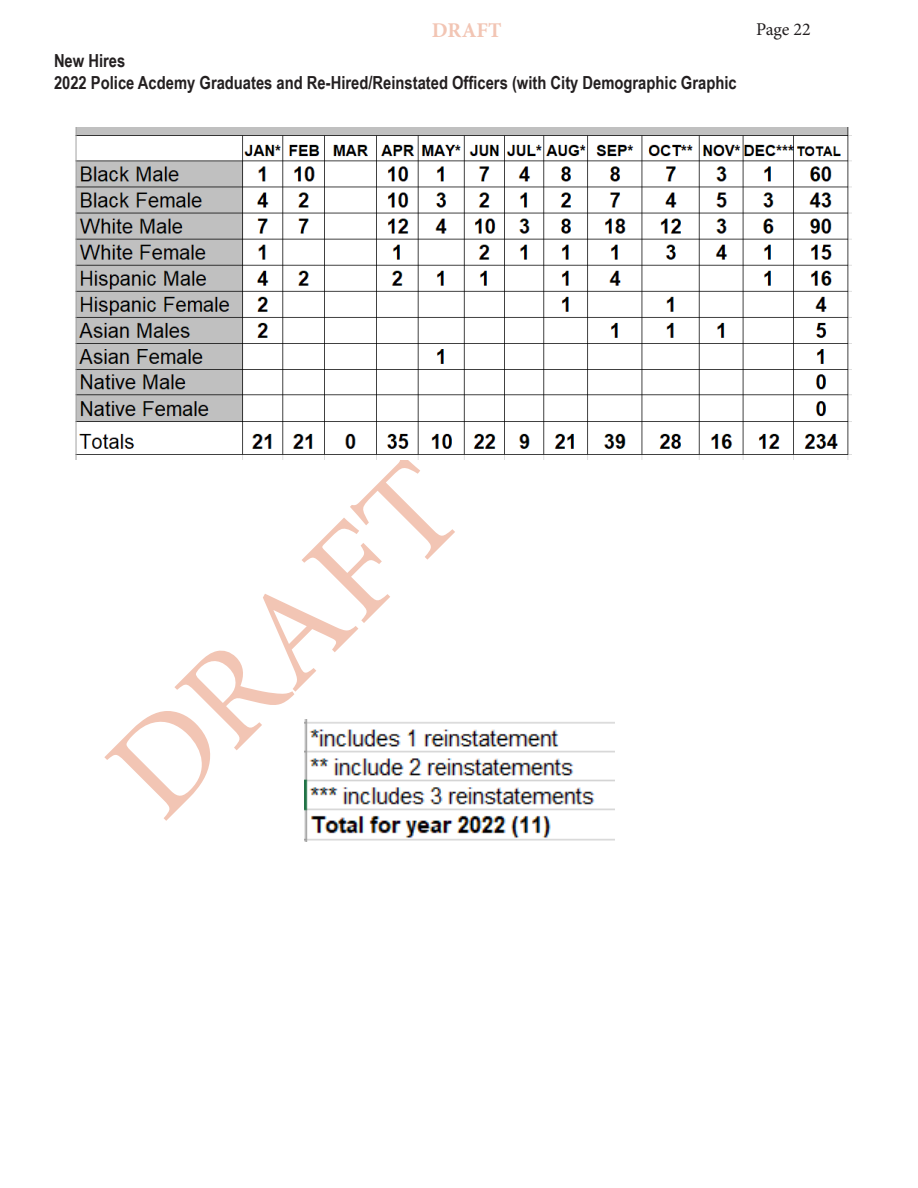
<style>
.page{position:relative;width:918px;height:1188px;background:#fff}
.page>*{position:absolute;margin:0;border:0;box-sizing:border-box;transform-origin:0 0}
.t1{font:136.5px "Minion Pro";color:#f2c5b4}
.t2{font:700 21px "Minion Pro";color:#f2c5b4}
.t3{font:700 18px "Arial Narrow";color:#231f20}
.t4{font:18px "Minion Pro";letter-spacing:-.005em;color:#231f20}
</style>
<div class="page">
<img style="left:76px;top:127px;width:776px;height:332px">
<img style="left:304px;top:720px;width:311px;height:121px">
<p class="t2" style="left:432px;top:15px;width:71px">DRAFT</p>
<p class="t4" style="left:756px;top:17px;width:56px">Page 22</p>
<p class="t3" style="left:54px;top:47px;width:73px">New Hires</p>
<p class="t3" style="left:54px;top:69px;width:684px">2022 Police Acdemy Graduates and Re-Hired/Reinstated Officers (with City Demographic Graphic</p>
<h1 class="t1" style="left:68px;top:729px;width:437px;rotate:-45deg">DRAFT</h1>
</div>
